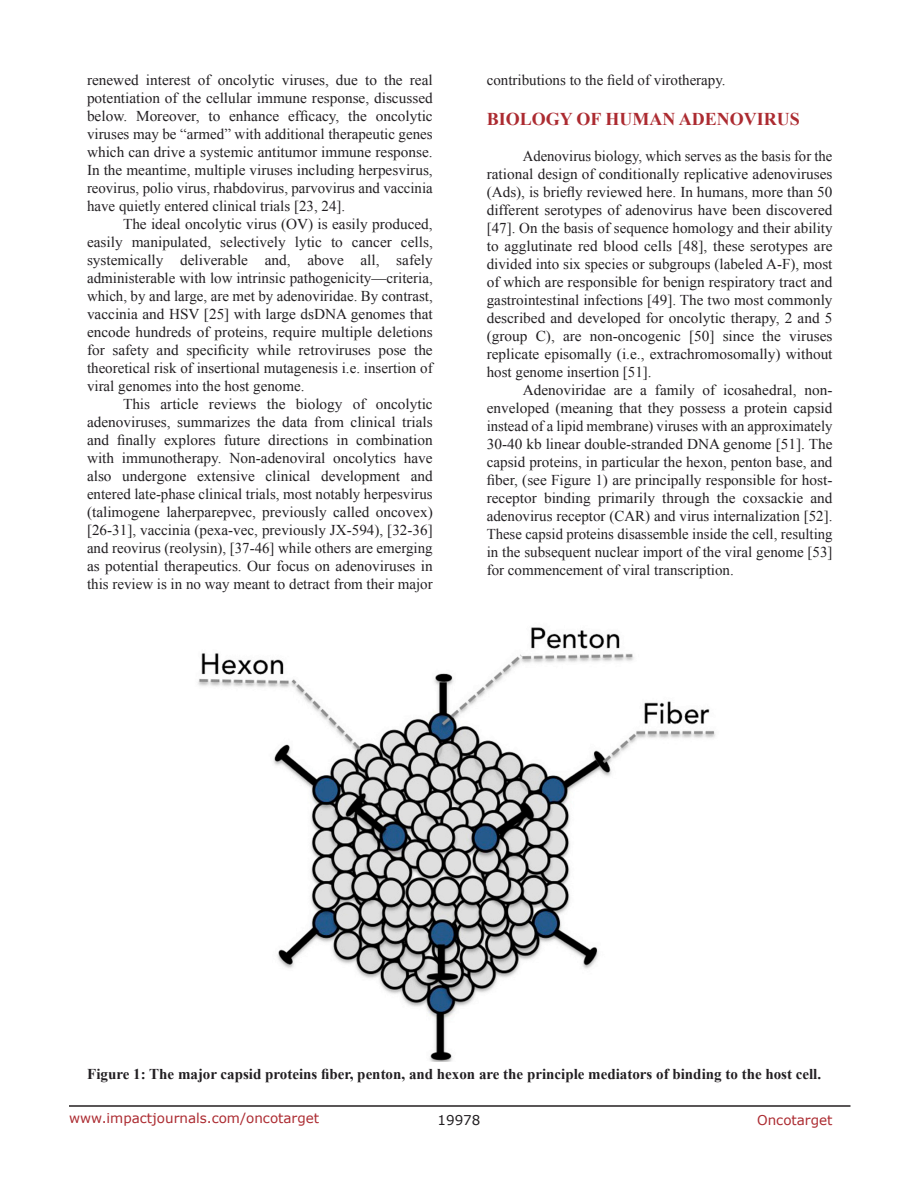
<style>
.page{position:relative;width:918px;height:1188px;background:#fff}
.page>*{position:absolute;margin:0;border:0;box-sizing:border-box;transform-origin:0 0}
.Heading{font:700 18px "Times New Roman";color:#ac2b31}
.BodyText{font:15px/18px "Times New Roman";color:#221f22;text-align:justify}
.FigureText{font:700 15px "Times New Roman";color:#221f22}
.t1{font:13.5px "Verdana";color:#ac2b31}
.t2{font:13.5px "Verdana";color:#221f22}
</style>
<div class="page">
<hr style="left:69px;top:1105px;width:781px;height:2px;background:#231f20">
<img style="left:198px;top:627px;width:518px;height:434px">
<p class="BodyText" style="left:87px;top:71px;width:347px">renewed interest of oncolytic viruses, due to the real potentiation of the cellular immune response, discussed below. Moreover, to enhance efficacy, the oncolytic viruses may be “armed” with additional therapeutic genes which can drive a systemic antitumor immune response.<br>In the meantime, multiple viruses including herpesvirus, reovirus, polio virus, rhabdovirus, parvovirus and vaccinia have quietly entered clinical trials [23, 24].</p>
<p class="BodyText" style="left:87px;top:215px;width:347px;text-indent:36px">The ideal oncolytic virus (OV) is easily produced, easily manipulated, selectively lytic to cancer cells, systemically deliverable and, above all, safely administerable with low intrinsic pathogenicity—criteria, which, by and large, are met by adenoviridae. By contrast, vaccinia and HSV [25] with large dsDNA genomes that encode hundreds of proteins, require multiple deletions for safety and specificity while retroviruses pose the theoretical risk of insertional mutagenesis i.e. insertion of viral genomes into the host genome.</p>
<p class="BodyText" style="left:87px;top:395px;width:347px;text-indent:36px">This article reviews the biology of oncolytic adenoviruses, summarizes the data from clinical trials and finally explores future directions in combination with immunotherapy. Non-adenoviral oncolytics have also undergone extensive clinical development and entered late-phase clinical trials, most notably herpesvirus (talimogene laherparepvec, previously called oncovex) [26-31], vaccinia (pexa-vec, previously JX-594), [32-36] and reovirus (reolysin), [37-46] while others are emerging as potential therapeutics. Our focus on adenoviruses in this review is in no way meant to detract from their major</p>
<p class="BodyText" style="left:487px;top:71px;width:240px">contributions to the field of virotherapy.</p>
<p class="Heading" style="left:487px;top:107px;width:315px">BIOLOGY OF HUMAN ADENOVIRUS</p>
<p class="BodyText" style="left:487px;top:147px;width:347px;text-indent:36px">Adenovirus biology, which serves as the basis for the rational design of conditionally replicative adenoviruses (Ads), is briefly reviewed here. In humans, more than 50 different serotypes of adenovirus have been discovered [47]. On the basis of sequence homology and their ability to agglutinate red blood cells [48], these serotypes are divided into six species or subgroups (labeled A-F), most of which are responsible for benign respiratory tract and gastrointestinal infections [49]. The two most commonly described and developed for oncolytic therapy, 2 and 5 (group C), are non-oncogenic [50] since the viruses replicate episomally (i.e., extrachromosomally) without host genome insertion [51].</p>
<p class="BodyText" style="left:487px;top:381px;width:347px;text-indent:36px">Adenoviridae are a family of icosahedral, non&shy;enveloped (meaning that they possess a protein capsid instead of a lipid membrane) viruses with an approximately 30-40 kb linear double-stranded DNA genome [51]. The capsid proteins, in particular the hexon, penton base, and fiber, (see Figure 1) are principally responsible for host&shy;receptor binding primarily through the coxsackie and adenovirus receptor (CAR) and virus internalization [52].<br>These capsid proteins disassemble inside the cell, resulting in the subsequent nuclear import of the viral genome [53] for commencement of viral transcription.</p>
<p class="FigureText" style="left:87px;top:1064px;width:735px">Figure 1: The major capsid proteins fiber, penton, and hexon are the principle mediators of binding to the host cell.</p>
<p class="t1" style="left:69px;top:1109px;width:252px">www.impactjournals.com/oncotarget</p>
<p class="t2" style="left:438px;top:1111px;width:44px">19978</p>
<p class="t1" style="left:757px;top:1111px;width:77px">Oncotarget</p>
</div>
